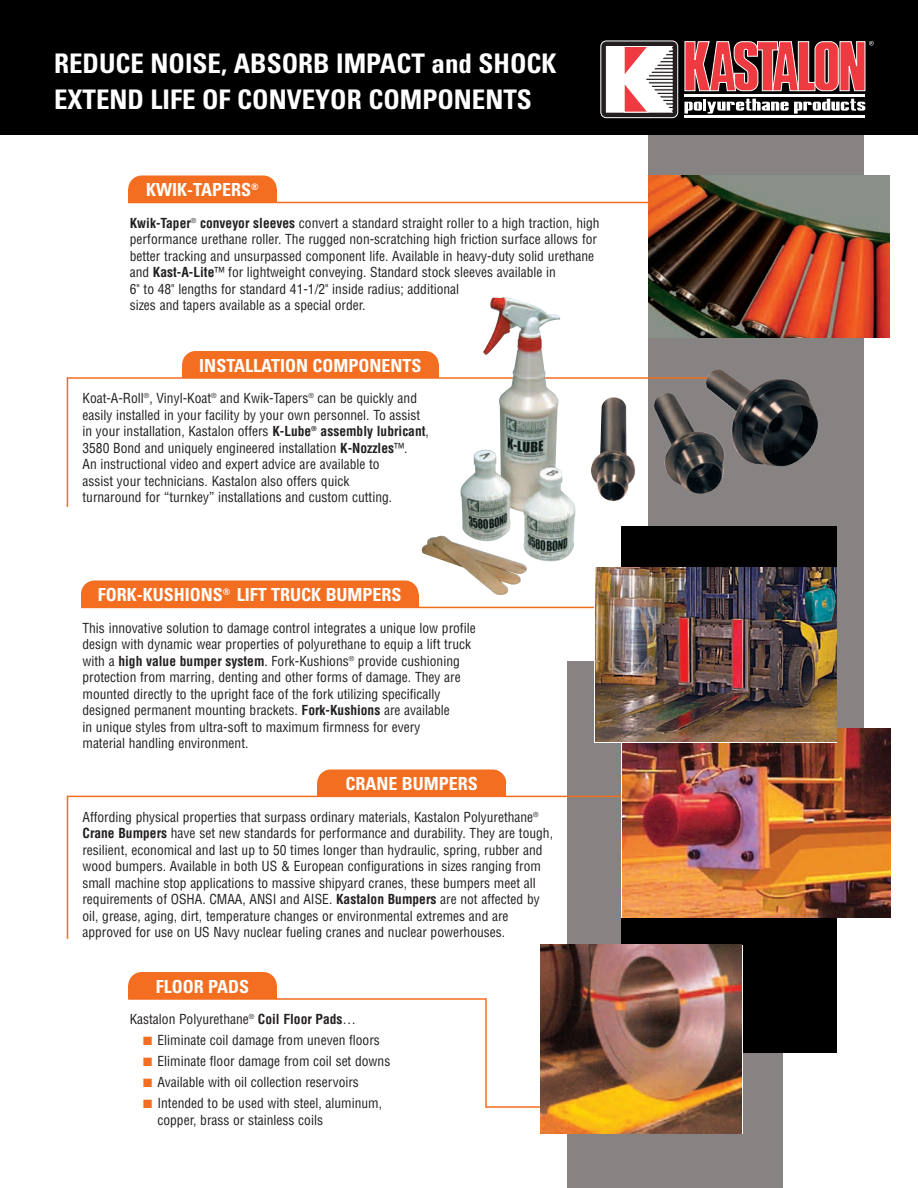
<style>
.page{position:relative;width:918px;height:1188px;background:#fff}
.page>*{position:absolute;margin:0;border:0;box-sizing:border-box;transform-origin:0 0}
.t1{font:700 condensed 27px/36px "Univers";color:#fff}
.t2{font:700 condensed 18px "Univers";color:#fff}
.t3{font:condensed 13.5px/16.5px "Helvetica";color:#231f20}
.s1{font-weight:700}
.s2{color:#f36e21}
</style>
<div class="page">
<div style="left:128px;top:986px;width:149px;height:13px;background:#f36e21"></div>
<div style="left:128px;top:972px;width:149px;height:27px;background:#f36e21;border-radius:14px"></div>
<div style="left:317px;top:783px;width:189px;height:13px;background:#f36e21"></div>
<div style="left:317px;top:770px;width:189px;height:26px;background:#f36e21;border-radius:14px"></div>
<div style="left:81px;top:580px;width:337px;height:28px;background:#f36e21;border-radius:14px"></div>
<div style="left:182px;top:351px;width:257px;height:27px;background:#f36e21;border-radius:14px"></div>
<div style="left:648px;top:297px;width:216px;height:459px;background:#868382"></div>
<div style="left:648px;top:135px;width:216px;height:41px;background:#868382"></div>
<div style="left:567px;top:662px;width:216px;height:526px;background:#868382"></div>
<div style="left:621px;top:526px;width:216px;height:527px;background:#000"></div>
<div style="left:0;top:0;width:918px;height:135px;background:#000"></div>
<hr style="left:684px;top:115px;width:181px;height:3px;background:#fff">
<hr style="left:684px;top:94px;width:181px;height:3px;background:#fff">
<div style="left:601px;top:41px;width:77px;height:77px;background:#231f20;border-radius:6px"></div>
<div style="left:600px;top:40px;width:78px;height:78px;border:1px solid #fff;border-radius:6px"></div>
<svg style="left:605px;top:46px;width:68px;height:67px;background:#e8d0d1"></svg>
<svg style="left:684px;top:41px;width:190px;height:51px"></svg>
<svg style="left:684px;top:99px;width:181px;height:15px"></svg>
<div style="left:128px;top:189px;width:149px;height:13px;background:#f36e21"></div>
<div style="left:128px;top:176px;width:149px;height:26px;background:#f36e21;border-radius:14px"></div>
<img style="left:623px;top:729px;width:268px;height:188px">
<img style="left:648px;top:176px;width:242px;height:162px">
<img style="left:540px;top:945px;width:202px;height:189px">
<img style="left:595px;top:567px;width:242px;height:175px">
<hr style="left:128px;top:998px;width:358px;height:2px;background:#f36e21">
<hr style="left:68px;top:377px;width:648px;height:2px;background:#f36e21">
<hr style="left:81px;top:607px;width:513px;height:1px;background:#f36e21">
<hr style="left:67px;top:377px;width:1px;height:130px;background:#f36e21">
<hr style="left:68px;top:796px;width:553px;height:1px;background:#f36e21">
<hr style="left:67px;top:796px;width:1px;height:143px;background:#f36e21">
<img style="left:421px;top:297px;width:155px;height:298px">
<hr style="left:128px;top:202px;width:520px;height:1px;background:#f36e21">
<img style="left:591px;top:369px;width:227px;height:132px">
<hr style="left:486px;top:1106px;width:54px;height:2px;background:#f36e21">
<hr style="left:485px;top:998px;width:2px;height:110px;background:#f36e21">
<h1 class="t1" style="left:54px;top:48px;width:504px">REDUCE NOISE, ABSORB IMPACT and SHOCK<br>EXTEND LIFE OF CONVEYOR COMPONENTS</h1>
<h2 class="t2" style="left:146px;top:183px;width:114px">KWIK-TAPERS<sup>®</sup></h2>
<p class="t3" style="left:130px;top:215px;width:471px"><span class="s1">Kwik-Taper</span><sup>®</sup> <span class="s1">conveyor sleeves</span> convert a standard straight roller to a high traction, high performance urethane roller. The rugged non-scratching high friction surface allows for better tracking and unsurpassed component life. Available in heavy-duty solid urethane and <span class="s1">Kast-A-Lite</span>™ for lightweight conveying. Standard stock sleeves available in<br>6" to 48" lengths for standard 41-1/2" inside radius; additional<br>sizes and tapers available as a special order.</p>
<h2 class="t2" style="left:199px;top:359px;width:224px">INSTALLATION COMPONENTS</h2>
<p class="t3" style="left:82px;top:390px;width:348px">Koat-A-Roll<sup>®</sup>, Vinyl-Koat<sup>®</sup> and Kwik-Tapers<sup>®</sup> can be quickly and easily installed in your facility by your own personnel. To assist in your installation, Kastalon offers <span class="s1">K-Lube</span><sup>®</sup> <span class="s1">assembly lubricant</span>, 3580 Bond and uniquely engineered installation <span class="s1">K-Nozzles</span>™.<br>An instructional video and expert advice are available to<br>assist your technicians. Kastalon also offers quick<br>turnaround for “turnkey” installations and custom cutting.</p>
<h2 class="t2" style="left:98px;top:588px;width:305px">FORK-KUSHIONS<sup>®</sup> LIFT TRUCK BUMPERS</h2>
<p class="t3" style="left:82px;top:620px;width:395px">This innovative solution to damage control integrates a unique low profile design with dynamic wear properties of polyurethane to equip a lift truck with a <span class="s1">high value bumper system</span>. Fork-Kushions<sup>®</sup> provide cushioning protection from marring, denting and other forms of damage. They are mounted directly to the upright face of the fork utilizing specifically designed permanent mounting brackets. <span class="s1">Fork-Kushions</span> are available<br>in unique styles from ultra-soft to maximum firmness for every<br>material handling environment.</p>
<h2 class="t2" style="left:345px;top:777px;width:134px">CRANE BUMPERS</h2>
<p class="t3" style="left:82px;top:809px;width:472px">Affording physical properties that surpass ordinary materials, Kastalon Polyurethane<sup>® </sup><span class="s1">Crane Bumpers</span> have set new standards for performance and durability. They are tough, resilient, economical and last up to 50 times longer than hydraulic, spring, rubber and wood bumpers. Available in both US &amp; European configurations in sizes ranging from small machine stop applications to massive shipyard cranes, these bumpers meet all requirements of OSHA. CMAA, ANSI and AISE. <span class="s1">Kastalon Bumpers</span> are not affected by oil, grease, aging, dirt, temperature changes or environmental extremes and are approved for use on US Navy nuclear fueling cranes and nuclear powerhouses.</p>
<h2 class="t2" style="left:156px;top:980px;width:95px">FLOOR PADS</h2>
<p class="t3" style="left:130px;top:1011px;width:228px">Kastalon Polyurethane<sup>®</sup> <span class="s1">Coil Floor Pads</span>…</p>
<p class="t3" style="left:143px;top:1032px;width:238px"><span class="s2">■</span> Eliminate coil damage from uneven floors</p>
<p class="t3" style="left:143px;top:1053px;width:249px"><span class="s2">■</span> Eliminate floor damage from coil set downs</p>
<p class="t3" style="left:143px;top:1074px;width:217px"><span class="s2">■</span> Available with oil collection reservoirs</p>
<p class="t3" style="left:157px;top:1095px;width:226px;text-indent:-14px"><span class="s2">■</span> Intended to be used with steel, aluminum, copper, brass or stainless coils</p>
</div>
